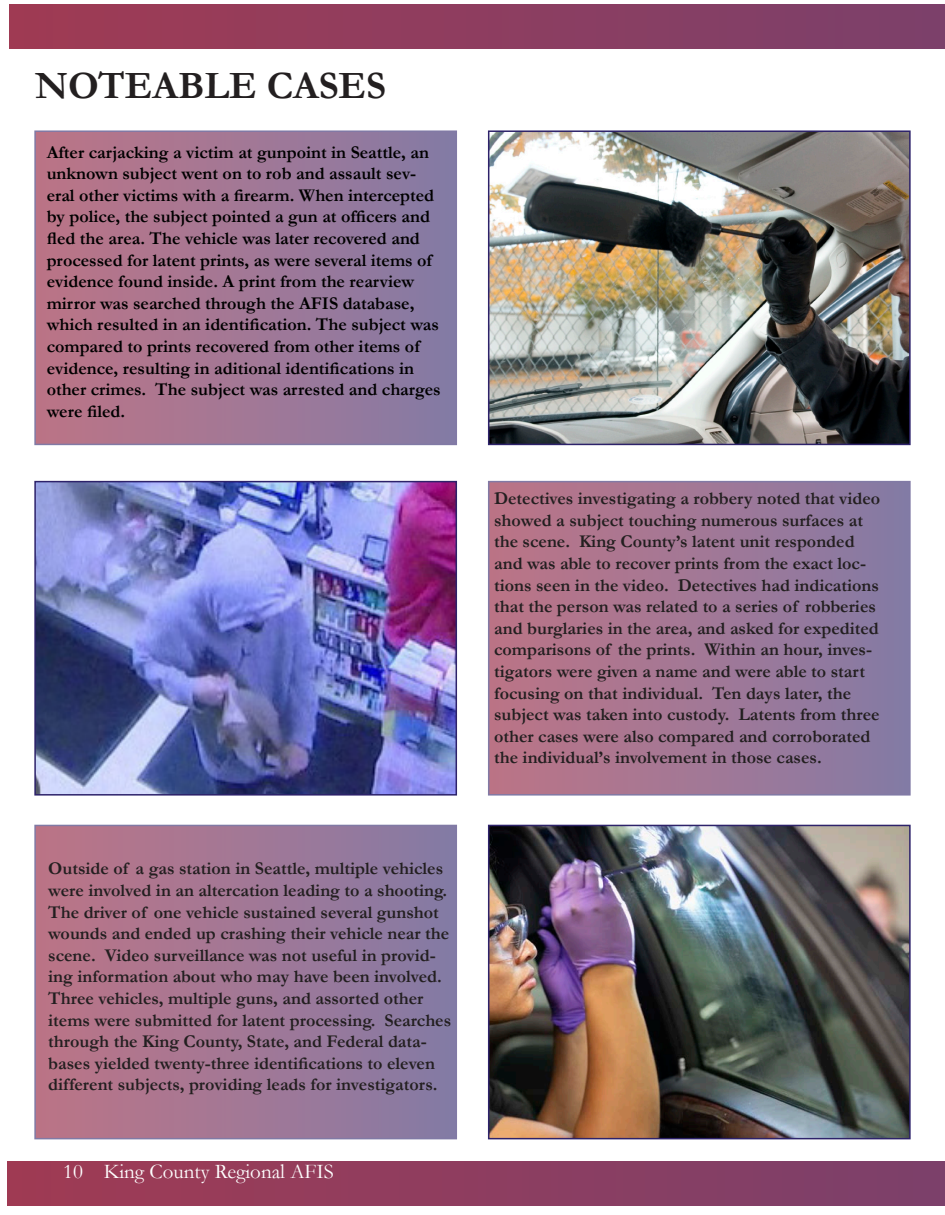
<style>
.page{position:relative;width:945px;height:1215px;background:#fff}
.page>*{position:absolute;margin:0;border:0;box-sizing:border-box;transform-origin:0 0}
.t1{font:700 39px "Garamond";color:#231f20}
.t2{font:21px "Garamond";color:#fff}
.t3{font:700 18px/21.6px "Garamond";color:#231f20}
.t4{font:700 18px/21.6px "Garamond";color:#000}
</style>
<div class="page">
<div style="left:9px;top:5px;width:936px;height:43px;background:linear-gradient(to right,#a03b54,#7c406b)"></div>
<div style="left:7px;top:1162px;width:938px;height:43px;background:linear-gradient(to right,#a03b54,#7c406b)"></div>
<img style="left:491px;top:133px;width:417px;height:309px">
<div style="left:488px;top:130px;width:423px;height:315px;border:2px solid #2d226a"></div>
<div style="left:35px;top:131px;width:421px;height:313px;background:linear-gradient(to right,#bd7486,#857ba5)"></div>
<div style="left:35px;top:825px;width:421px;height:314px;background:linear-gradient(to right,#bd7486,#857ba5)"></div>
<div style="left:489px;top:482px;width:421px;height:313px;background:linear-gradient(to right,#bd7486,#857ba5)"></div>
<img style="left:491px;top:828px;width:417px;height:308px">
<div style="left:488px;top:825px;width:423px;height:314px;border:2px solid #2d226a"></div>
<img style="left:37px;top:484px;width:417px;height:309px">
<div style="left:34px;top:481px;width:423px;height:315px;border:2px solid #2d226a"></div>
<p class="t1" style="left:35px;top:60px;width:352px">NOTEABLE CASES</p>
<p class="t4" style="left:47px;top:141px;width:396px">After carjacking a victim at gunpoint in Seattle, an unknown subject went on to rob and assault sev&shy;eral other victims with a firearm. When intercepted by police, the subject pointed a gun at officers and fled the area. The vehicle was later recovered and processed for latent prints, as were several items of evidence found inside. A print from the rearview mirror was searched through the AFIS database, which resulted in an identification. The subject was compared to prints recovered from other items of evidence, resulting in aditional identifications in other crimes. The subject was arrested and charges were filed.</p>
<p class="t3" style="left:48px;top:858px;width:405px">Outside of a gas station in Seattle, multiple vehicles were involved in an altercation leading to a shooting.<br>The driver of one vehicle sustained several gunshot wounds and ended up crashing their vehicle near the scene. Video surveillance was not useful in provid&shy;ing information about who may have been involved.<br>Three vehicles, multiple guns, and assorted other items were submitted for latent processing. Searches through the King County, State, and Federal data&shy;bases yielded twenty-three identifications to eleven different subjects, providing leads for investigators.</p>
<p class="t2" style="left:63px;top:1158px;width:272px">10 King County Regional AFIS</p>
<p class="t3" style="left:494px;top:488px;width:388px">Detectives investigating a robbery noted that video showed a subject touching numerous surfaces at the scene. King County’s latent unit responded and was able to recover prints from the exact loc&shy;tions seen in the video. Detectives had indications that the person was related to a series of robberies and burglaries in the area, and asked for expedited comparisons of the prints. Within an hour, inves&shy;tigators were given a name and were able to start focusing on that individual. Ten days later, the subject was taken into custody. Latents from three other cases were also compared and corroborated the individual’s involvement in those cases.</p>
</div>
